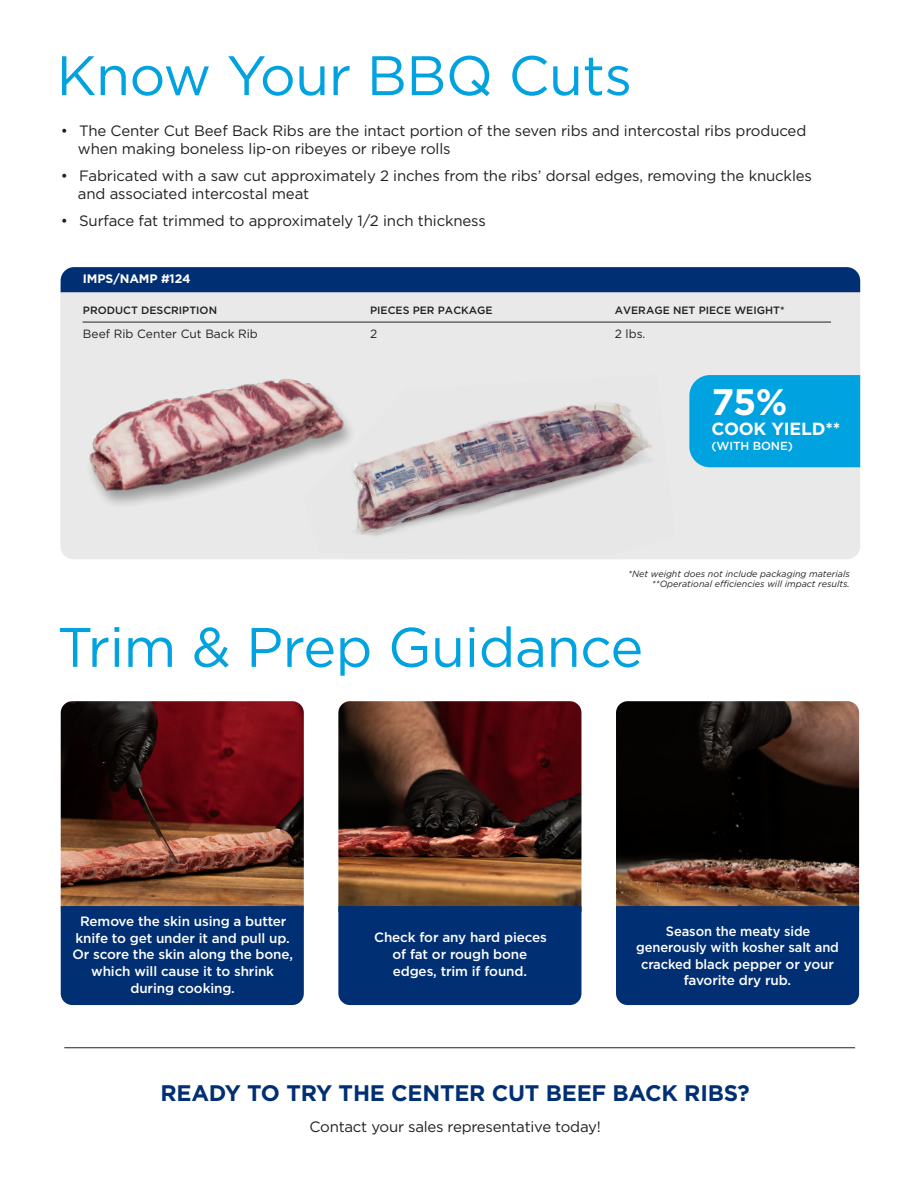
<style>
.page{position:relative;width:918px;height:1188px;background:#fff}
.page>*{position:absolute;margin:0;border:0;box-sizing:border-box;transform-origin:0 0}
.t1{font:55.5px "Gotham";letter-spacing:-.01em;color:#00a2df}
.t2{font:700 36.9px "Gotham";color:#fff}
.t3{font:700 22.5px "Gotham";letter-spacing:-.01em;color:#002f73}
.t4{font:700 17.55px "Gotham";letter-spacing:-.01em;color:#fff}
.t5{font:15px/18px "Gotham";letter-spacing:-.01em;color:#231f20}
.t6{font:500 13.5px/16.5px "Gotham";letter-spacing:-.01em;color:#fff;text-align:center}
.t7{font:500 13.5px/16.5px "Gotham";letter-spacing:-.01em;color:#fff;text-align:center;scale:.96 1}
.t8{font:700 12.3px "Gotham";letter-spacing:-.01em;color:#fff}
.t9{font:12px "Gotham";color:#231f20}
.t10{font:500 11.7px "Gotham";letter-spacing:-.01em;color:#fff}
.t11{font:500 10.65px "Gotham";color:#231f20}
.t12{font:italic 9px/10.8px "Gotham";color:#231f20;text-align:right}
</style>
<div class="page">
<img style="left:60px;top:267px;width:801px;height:782px">
<div style="left:845px;top:595px;width:7px;height:6px;background:#fff"></div>
<p class="t1" style="left:57px;top:40px;width:577px">Know Your BBQ Cuts</p>
<p class="t5" style="left:78px;top:121px;width:730px;text-indent:-17px">• The Center Cut Beef Back Ribs are the intact portion of the seven ribs and intercostal ribs produced when making boneless lip-on ribeyes or ribeye rolls</p>
<p class="t5" style="left:78px;top:166px;width:736px;text-indent:-17px">• Fabricated with a saw cut approximately 2 inches from the ribs’ dorsal edges, removing the knuckles and associated intercostal meat</p>
<p class="t5" style="left:61px;top:211px;width:427px">• Surface fat trimmed to approximately 1/2 inch thickness</p>
<p class="t8" style="left:83px;top:271px;width:109px">IMPS/NAMP #124</p>
<p class="t11" style="left:83px;top:303px;width:136px">PRODUCT DESCRIPTION</p>
<p class="t9" style="left:83px;top:326px;width:176px">Beef Rib Center Cut Back Rib</p>
<p class="t11" style="left:370px;top:303px;width:124px">PIECES PER PACKAGE</p>
<p class="t9" style="left:370px;top:326px;width:9px">2</p>
<p class="t11" style="left:615px;top:303px;width:171px">AVERAGE NET PIECE WEIGHT*</p>
<p class="t9" style="left:615px;top:326px;width:32px">2 lbs.</p>
<p class="t2" style="left:712px;top:378px;width:78px">75%</p>
<p class="t4" style="left:712px;top:417px;width:130px">COOK YIELD**</p>
<p class="t10" style="left:712px;top:438px;width:83px">(WITH BONE)</p>
<p class="t12" style="left:628px;top:568px;width:223px">*Net weight does not include packaging materials **Operational efficiencies will impact results.</p>
<p class="t1" style="left:57px;top:612px;width:588px">Trim &amp; Prep Guidance</p>
<p class="t6" style="left:72px;top:913px;width:222px">Remove the skin using a butter knife to get under it and pull up.<br>Or score the skin along the bone, which will cause it to shrink during cooking.</p>
<p class="t6" style="left:374px;top:929px;width:174px">Check for any hard pieces of fat or rough bone edges, trim if found.</p>
<p class="t7" style="left:636px;top:922px;width:213px">Season the meaty side generously with kosher salt and cracked black pepper or your favorite dry rub.</p>
<p class="t3" style="left:161px;top:1078px;width:591px">READY TO TRY THE CENTER CUT BEEF BACK RIBS?</p>
<p class="t5" style="left:310px;top:1117px;width:293px">Contact your sales representative today!</p>
</div>
